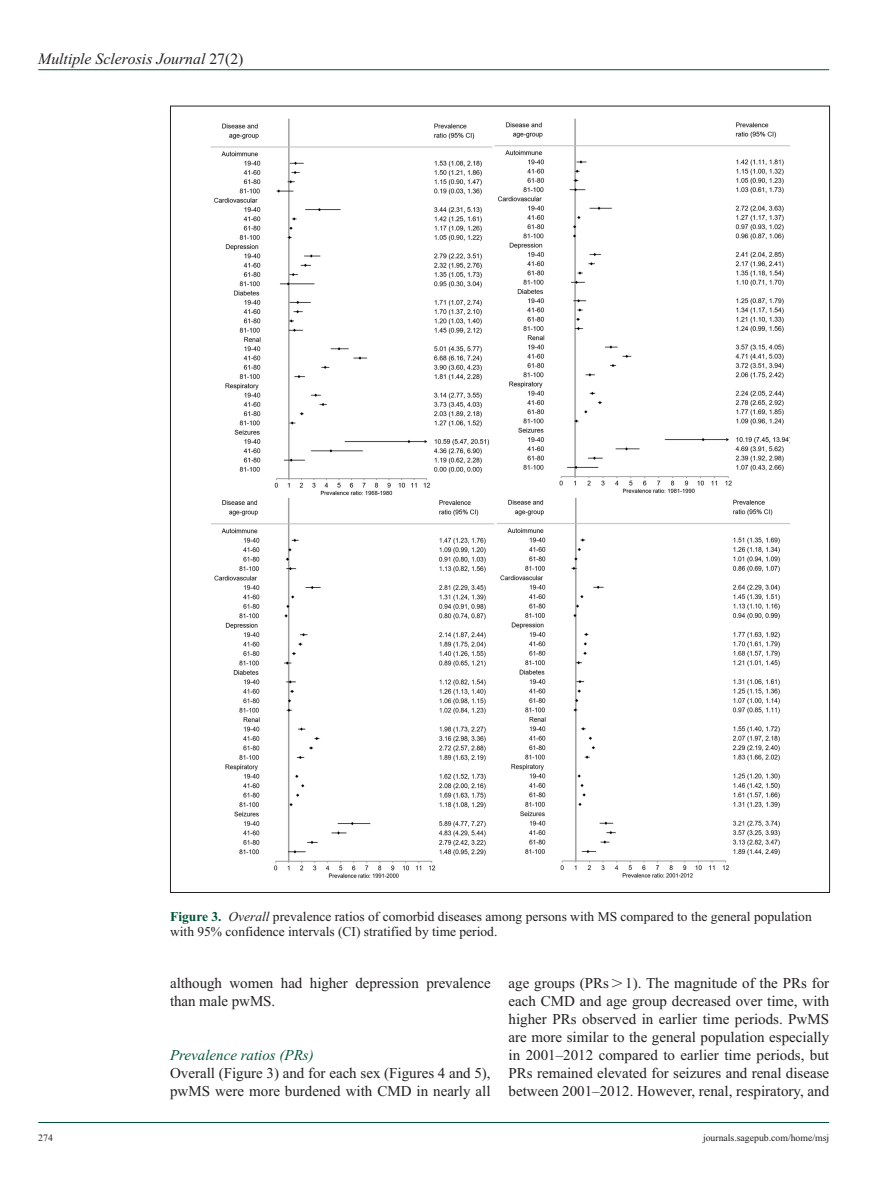
<style>
.page{position:relative;width:893px;height:1191px;background:#fff}
.page>*{position:absolute;margin:0;border:0;box-sizing:border-box;transform-origin:0 0}
.t1{font:italic 15.75px "Times New Roman";color:#231f20}
.t2{font:15px/18px "Times New Roman";color:#231f20}
.t3{font:italic 15px "Times New Roman";color:#015436}
.t4{font:13.5px/15.8px "Times New Roman";color:#231f20}
.t5{font:9.75px "Times New Roman";color:#231f20}
.s1{font-style:normal}
.s2{font-weight:700;color:#015436}
.s3{font-style:italic}
</style>
<div class="page">
<hr style="left:38px;top:69px;width:791px;height:1px;background:#015436">
<hr style="left:38px;top:1122px;width:791px;height:1px;background:#015436">
<img style="left:210px;top:118px;width:581px;height:760px">
<p class="t1" style="left:38px;top:50px;width:207px">Multiple Sclerosis Journal <span class="s1">27(2)</span></p>
<p class="t4" style="left:170px;top:908px;width:643px"><span class="s2">Figure 3.</span> <span class="s3">Overall</span> prevalence ratios of comorbid diseases among persons with MS compared to the general population with 95% confidence intervals (CI) stratified by time period.</p>
<p class="t2" style="left:170px;top:974px;width:322px">although women had higher depression prevalence than male pwMS.</p>
<p class="t3" style="left:170px;top:1047px;width:145px">Prevalence ratios (PRs)</p>
<p class="t2" style="left:170px;top:1064px;width:322px">Overall (Figure 3) and for each sex (Figures 4 and 5), pwMS were more burdened with CMD in nearly all</p>
<p class="t2" style="left:509px;top:974px;width:322px;text-align:justify">age groups (PRs 1). The magnitude of the PRs for each CMD and age group decreased over time, with higher PRs observed in earlier time periods. PwMS are more similar to the general population especially in 2001–2012 compared to earlier time periods, but PRs remained elevated for seizures and renal disease between 2001–2012. However, renal, respiratory, and</p>
<p class="t5" style="left:38px;top:1132px;width:16px">274</p>
<p class="t5" style="left:703px;top:1132px;width:128px">journals.sagepub.com/home/msj</p>
</div>
